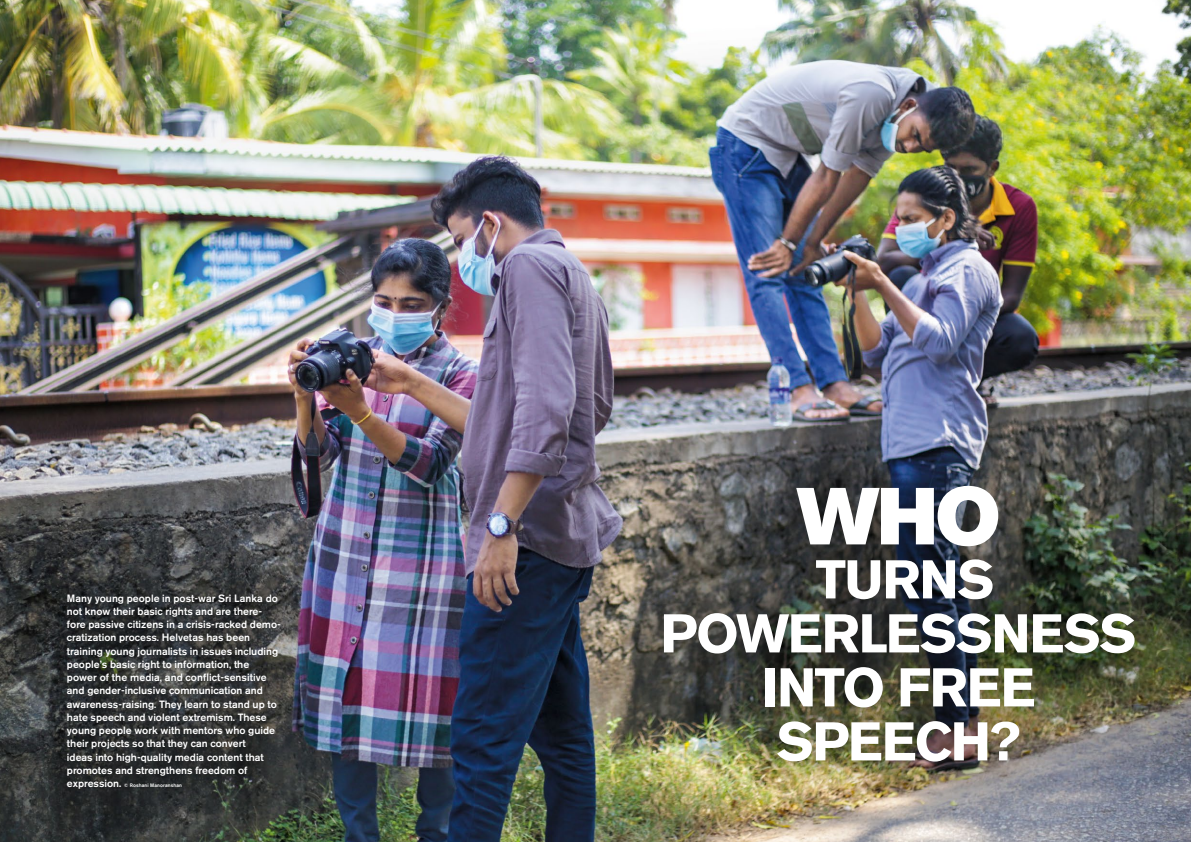
<style>
.page{position:relative;width:1191px;height:842px;background:#fff}
.page>*{position:absolute;margin:0;border:0;box-sizing:border-box;transform-origin:0 0}
.t1{font:80px "Akzidenz Grotesk BE Super";color:#fff}
.t2{font:700 54px/54px "Akzidenz Grotesk BE";letter-spacing:-.025em;color:#fff;text-align:center}
.t3{font:500 10.5px/13.3px "Akzidenz Grotesk BE";color:#fff}
.t4{font:500 5px "Akzidenz Grotesk BE";letter-spacing:.02em;color:#fff}
.s1{font-size:10.5px}
</style>
<div class="page">
<img style="left:0;top:0;width:1191px;height:842px">
<div style="left:620px;top:443px;width:556px;height:362px;background:#000;opacity:.7"></div>
<svg style="left:37px;top:564px;width:269px;height:254px;background:#313334"></svg>
<p class="t3" style="left:67px;top:591px;width:215px">Many young people in post-war Sri Lanka do not know their basic rights and are there&shy;fore passive citizens in a crisis-racked demo&shy;cratization process. Helvetas has been training young journalists in issues including people’s basic right to information, the power of the media, and conflict-sensitive and gender-inclusive communication and awareness-raising. They learn to stand up to hate speech and violent extremism. These young people work with mentors who guide their projects so that they can convert<br>ideas into high-quality media content that promotes and strengthens freedom of</p>
<p class="t4" style="left:67px;top:782px;width:117px"><span class="s1">expression.</span> © Roshani Manoranshan</p>
<h1 class="t1" style="left:796px;top:470px;width:206px">WHO</h1>
<h2 class="t2" style="left:660px;top:553px;width:477px">TURNS<br>POWERLESSNESS<br>INTO FREE<br>SPEECH?</h2>
</div>
